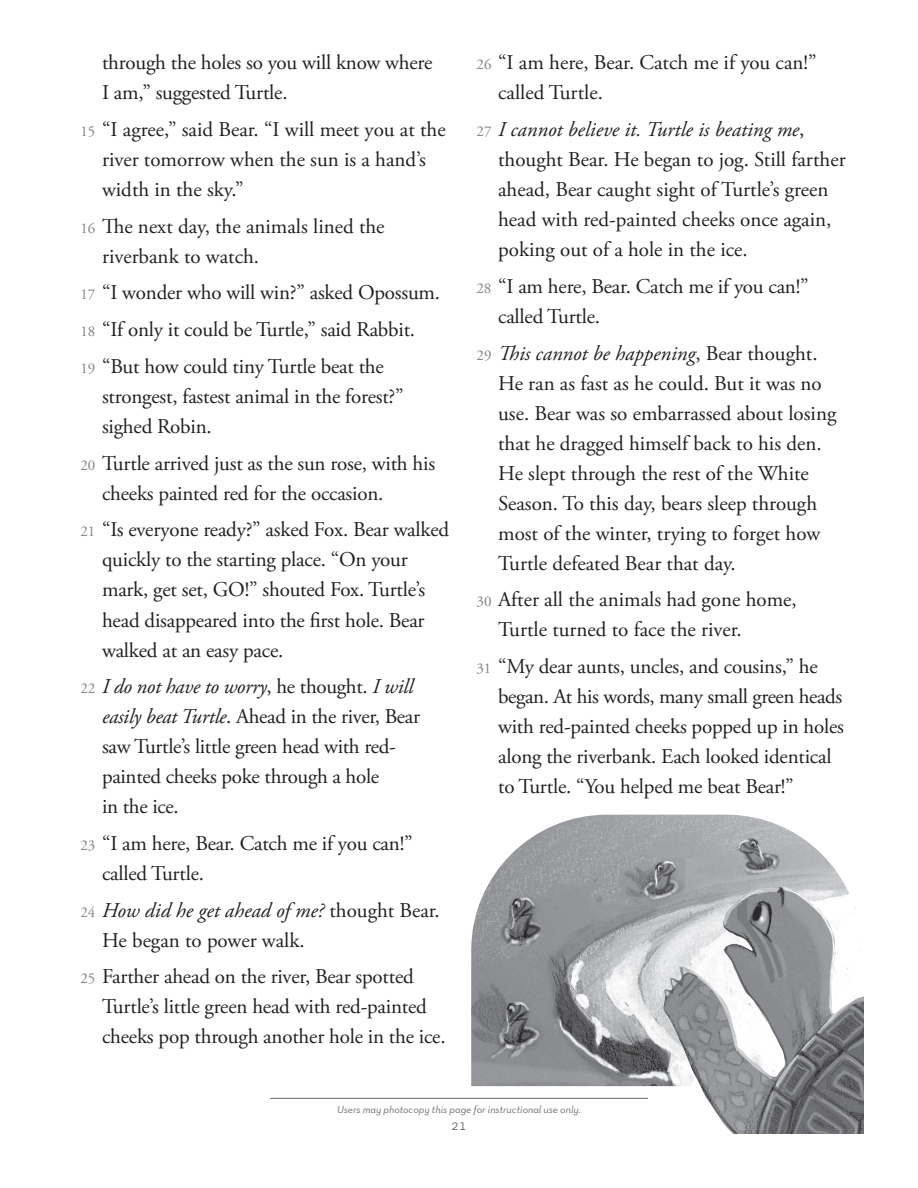
<style>
.page{position:relative;width:918px;height:1188px;background:#fff}
.page>*{position:absolute;margin:0;border:0;box-sizing:border-box;transform-origin:0 0}
.t1{font:21px/30px "Adobe Garamond Pro";letter-spacing:-.01em;color:#231f20}
.t2{font:300 15px "Neutra Text TF";color:#231f20}
.t3{font:italic 10.5px "Neutra Text TF";color:#6c6d70}
.s1{font-size:15px;color:#808285}
.s2{font-style:italic}
</style>
<div class="page">
<img style="left:471px;top:815px;width:372px;height:271px">
<img style="left:594px;top:882px;width:270px;height:252px">
<hr style="left:270px;top:1098px;width:378px;height:1px;background:#6c6d70">
<p class="t1" style="left:102px;top:48px;width:332px">through the holes so you will know where<br>I am,” suggested Turtle.</p>
<p class="t1" style="left:102px;top:115px;width:345px;text-indent:-22px"><span class="s1">15</span> “I agree,” said Bear. “I will meet you at the river tomorrow when the sun is a hand’s width in the sky.”</p>
<p class="t1" style="left:102px;top:212px;width:284px;text-indent:-22px"><span class="s1">16</span> The next day, the animals lined the riverbank to watch.</p>
<p class="t1" style="left:80px;top:275px;width:361px;line-height:36.8px"><span class="s1">17</span> “I wonder who will win?” asked Opossum.<br><span class="s1">18</span> “If only it could be Turtle,” said Rabbit.<br><span class="s1">19</span> “But how could tiny Turtle beat the</p>
<p class="t1" style="left:102px;top:382px;width:303px">strongest, fastest animal in the forest?” sighed Robin.</p>
<p class="t1" style="left:102px;top:449px;width:335px;text-indent:-22px"><span class="s1">20</span> Turtle arrived just as the sun rose, with his cheeks painted red for the occasion.</p>
<p class="t1" style="left:102px;top:516px;width:349px;text-indent:-22px"><span class="s1">21</span> “Is everyone ready?” asked Fox. Bear walked quickly to the starting place. “On your mark, get set, GO!” shouted Fox. Turtle’s head disappeared into the first hole. Bear walked at an easy pace.</p>
<p class="t1" style="left:102px;top:672px;width:320px;text-indent:-22px"><span class="s1">22</span> <span class="s2">I do not have to worry</span>, he thought. <span class="s2">I will easily beat Turtle</span>. Ahead in the river, Bear saw Turtle’s little green head with red&shy;painted cheeks poke through a hole<br>in the ice.</p>
<p class="t1" style="left:102px;top:829px;width:312px;text-indent:-22px"><span class="s1">23</span> “I am here, Bear. Catch me if you can!” called Turtle.</p>
<p class="t1" style="left:102px;top:896px;width:339px;text-indent:-22px"><span class="s1">24</span> <span class="s2">How did he get ahead of me?</span> thought Bear.<br>He began to power walk.</p>
<p class="t1" style="left:102px;top:963px;width:345px;text-indent:-22px"><span class="s1">25</span> Farther ahead on the river, Bear spotted<br>Turtle’s little green head with red-painted cheeks pop through another hole in the ice.</p>
<p class="t1" style="left:498px;top:48px;width:320px;text-indent:-22px"><span class="s1">26</span> “I am here, Bear. Catch me if you can!” called Turtle.</p>
<p class="t1" style="left:498px;top:115px;width:349px;text-indent:-22px"><span class="s1">27</span> <span class="s2">I cannot believe it. Turtle is beating me</span>, thought Bear. He began to jog. Still farther ahead, Bear caught sight of Turtle’s green head with red-painted cheeks once again, poking out of a hole in the ice.</p>
<p class="t1" style="left:498px;top:272px;width:312px;text-indent:-22px"><span class="s1">28</span> “I am here, Bear. Catch me if you can!” called Turtle.</p>
<p class="t1" style="left:498px;top:339px;width:340px;text-indent:-22px"><span class="s1">29</span> <span class="s2">This cannot be happening</span>, Bear thought.<br>He ran as fast as he could. But it was no use. Bear was so embarrassed about losing that he dragged himself back to his den.<br>He slept through the rest of the White Season. To this day, bears sleep through most of the winter, trying to forget how Turtle defeated Bear that day.</p>
<p class="t1" style="left:498px;top:585px;width:300px;text-indent:-22px"><span class="s1">30</span> After all the animals had gone home,<br>Turtle turned to face the river.</p>
<p class="t1" style="left:498px;top:652px;width:347px;text-indent:-22px"><span class="s1">31</span> “My dear aunts, uncles, and cousins,” he began. At his words, many small green heads with red-painted cheeks popped up in holes along the riverbank. Each looked identical to Turtle. “You helped me beat Bear!”</p>
<p class="t3" style="left:337px;top:1103px;width:245px">Users may photocopy this page for instructional use only.</p>
<p class="t2" style="left:451px;top:1116px;width:17px">21</p>
</div>
